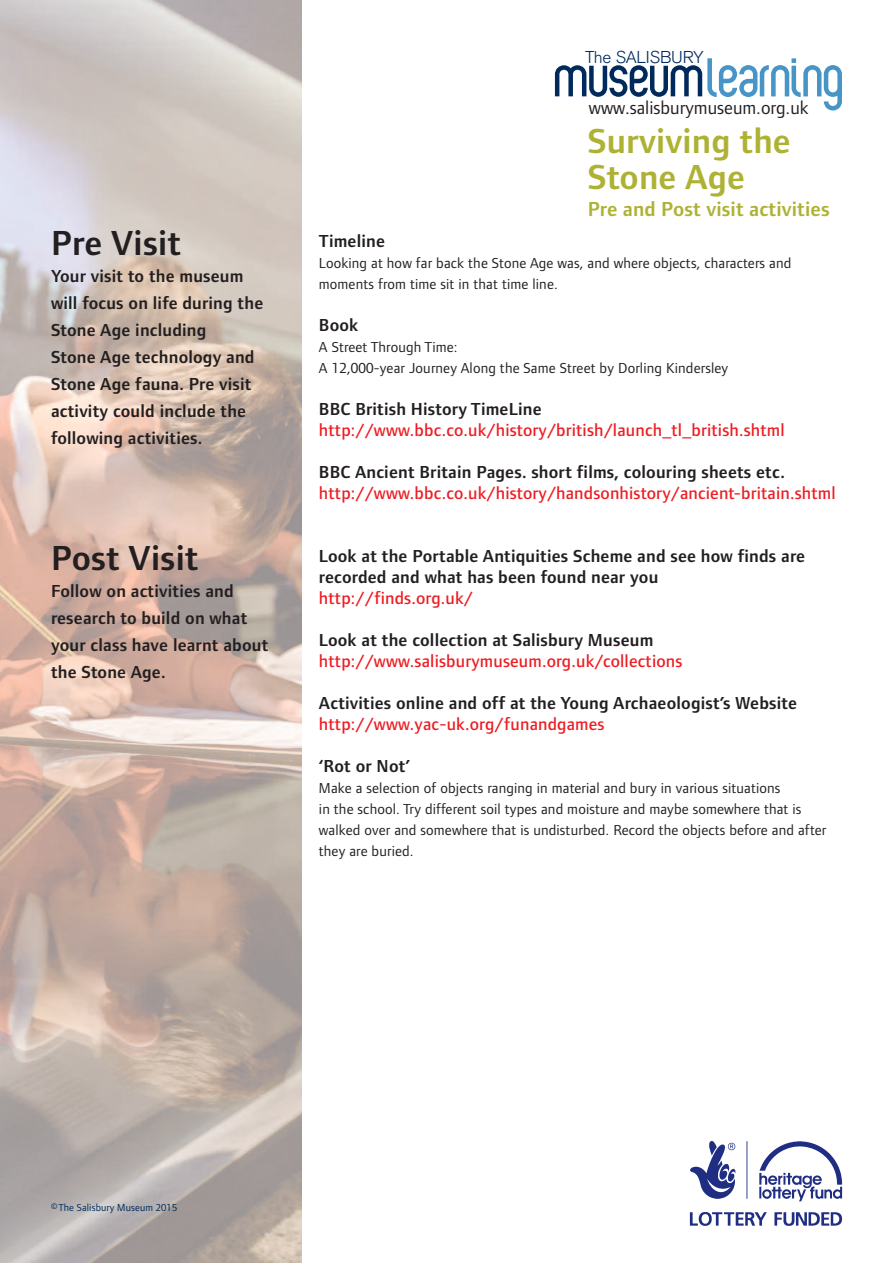
<style>
.page{position:relative;width:893px;height:1263px;background:#fff}
.page>*{position:absolute;margin:0;border:0;box-sizing:border-box;transform-origin:0 0}
.t1{font:600 36px/36px "Foundry Form Sans";letter-spacing:.005em;color:#aeb234}
.t2{font:600 36px "Foundry Form Sans";letter-spacing:.01em;color:#231f20}
.t3{font:600 21px "Foundry Form Sans";letter-spacing:.005em;color:#aeb234}
.t4{font:19.05px "Foundry Form Sans";color:#231f20}
.t5{font:600 18px/27px "Foundry Form Sans";letter-spacing:.01em;color:#231f20}
.t6{font:500 18px "Foundry Form Sans";letter-spacing:.01em;color:#ee1d23}
.t7{font:300 17.1px "Akzidenz Grotesk BE";letter-spacing:-.015em;color:#002a5b}
.t8{font:15px/21px "Foundry Form Sans";letter-spacing:.01em;color:#231f20}
.t9{font:10.5px "Foundry Form Sans";letter-spacing:.01em;color:#002a5b}
</style>
<div class="page">
<img style="left:0;top:0;width:302px;height:1263px">
<img style="left:689px;top:1141px;width:154px;height:85px">
<svg style="left:555px;top:58px;width:287px;height:53px"></svg>
<h1 class="t2" style="left:51px;top:229px;width:132px">Pre Visit</h1>
<p class="t5" style="left:51px;top:264px;width:214px">Your visit to the museum will focus on life during the<br>Stone Age including<br>Stone Age technology and<br>Stone Age fauna. Pre visit activity could include the following activities.</p>
<h1 class="t2" style="left:51px;top:545px;width:149px">Post Visit</h1>
<p class="t5" style="left:51px;top:579px;width:219px">Follow on activities and research to build on what your class have learnt about the Stone Age.</p>
<p class="t7" style="left:585px;top:50px;width:120px">The SALISBURY</p>
<p class="t4" style="left:589px;top:101px;width:221px">www.salisburymuseum.org.uk</p>
<h1 class="t1" style="left:588px;top:126px;width:205px">Surviving the<br>Stone Age</h1>
<p class="t3" style="left:588px;top:201px;width:243px">Pre and Post visit activities</p>
<p class="t5" style="left:319px;top:229px;width:68px">Timeline</p>
<p class="t8" style="left:319px;top:253px;width:474px">Looking at how far back the Stone Age was, and where objects, characters and moments from time sit in that time line.</p>
<p class="t5" style="left:319px;top:313px;width:41px">Book</p>
<p class="t8" style="left:319px;top:337px;width:411px">A Street Through Time:<br>A 12,000-year Journey Along the Same Street by Dorling Kindersley</p>
<p class="t5" style="left:319px;top:397px;width:224px">BBC British History TimeLine</p>
<p class="t6" style="left:319px;top:423px;width:467px">http://www.bbc.co.uk/history/british/launch_tl_british.shtml</p>
<p class="t5" style="left:319px;top:460px;width:467px">BBC Ancient Britain Pages. short films, colouring sheets etc.</p>
<p class="t6" style="left:319px;top:486px;width:518px">http://www.bbc.co.uk/history/handsonhistory/ancient-britain.shtml</p>
<p class="t5" style="left:319px;top:547px;width:488px;line-height:21px">Look at the Portable Antiquities Scheme and see how finds are recorded and what has been found near you</p>
<p class="t6" style="left:319px;top:591px;width:156px">http://finds.org.uk/</p>
<p class="t5" style="left:319px;top:628px;width:336px">Look at the collection at Salisbury Museum</p>
<p class="t6" style="left:319px;top:654px;width:365px">http://www.salisburymuseum.org.uk/collections</p>
<p class="t5" style="left:319px;top:691px;width:480px">Activities online and off at the Young Archaeologist’s Website</p>
<p class="t6" style="left:319px;top:717px;width:287px">http://www.yac-uk.org/funandgames</p>
<p class="t5" style="left:319px;top:754px;width:93px">‘Rot or Not’</p>
<p class="t8" style="left:319px;top:778px;width:509px">Make a selection of objects ranging in material and bury in various situations<br>in the school. Try different soil types and moisture and maybe somewhere that is walked over and somewhere that is undisturbed. Record the objects before and after they are buried.</p>
<p class="t9" style="left:51px;top:1203px;width:128px"><sup>©</sup>The Salisbury Museum 2015</p>
</div>
